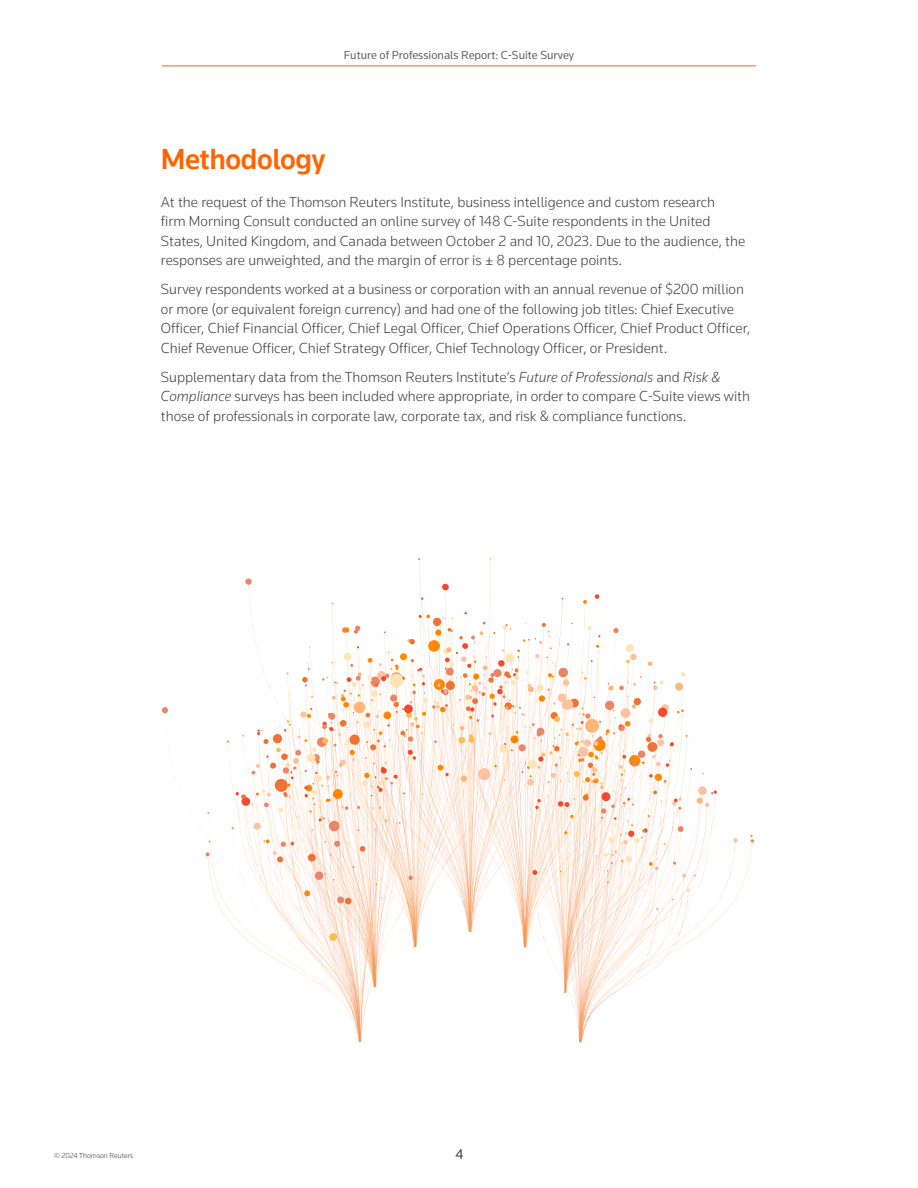
<style>
.page{position:relative;width:918px;height:1188px;background:#fff}
.page>*{position:absolute;margin:0;border:0;box-sizing:border-box;transform-origin:0 0}
.t1{font:500 30px "Knowledge 2017";letter-spacing:-.015em;color:#ff6400}
.t2{font:300 15px/19.5px "Knowledge 2017";color:#3e3e3e}
.t3{font:14.25px "Knowledge 2017";color:#3e3e3e}
.t4{font:12px "Knowledge 2017";color:#666}
.t5{font:300 7.5px "Knowledge 2017";color:#393a39}
.s1{font-style:italic}
</style>
<div class="page">
<hr style="left:162px;top:66px;width:594px;height:1px;background:#ff6400">
<svg style="left:162px;top:707px;width:6px;height:6px"></svg>
<svg style="left:206px;top:558px;width:548px;height:485px"></svg>
<p class="t4" style="left:344px;top:47px;width:232px">Future of Professionals Report: C-Suite Survey</p>
<h1 class="t1" style="left:161px;top:141px;width:166px">Methodology</h1>
<p class="t2" style="left:161px;top:192px;width:586px">At the request of the Thomson Reuters Institute, business intelligence and custom research<br>firm Morning Consult conducted an online survey of 148 C-Suite respondents in the United States, United Kingdom, and Canada between October 2 and 10, 2023. Due to the audience, the responses are unweighted, and the margin of error is ± 8 percentage points.</p>
<p class="t2" style="left:161px;top:279px;width:591px">Survey respondents worked at a business or corporation with an annual revenue of $200 million or more (or equivalent foreign currency) and had one of the following job titles: Chief Executive Officer, Chief Financial Officer, Chief Legal Officer, Chief Operations Officer, Chief Product Officer, Chief Revenue Officer, Chief Strategy Officer, Chief Technology Officer, or President.</p>
<p class="t2" style="left:161px;top:367px;width:591px">Supplementary data from the Thomson Reuters Institute’s <span class="s1">Future of Professionals</span> and <span class="s1">Risk &amp;<br>Compliance</span> surveys has been included where appropriate, in order to compare C-Suite views with those of professionals in corporate law, corporate tax, and risk &amp; compliance functions.</p>
<p class="t5" style="left:54px;top:1151px;width:81px">© 2024 Thomson Reuters</p>
<p class="t3" style="left:455px;top:1145px;width:9px">4</p>
</div>
